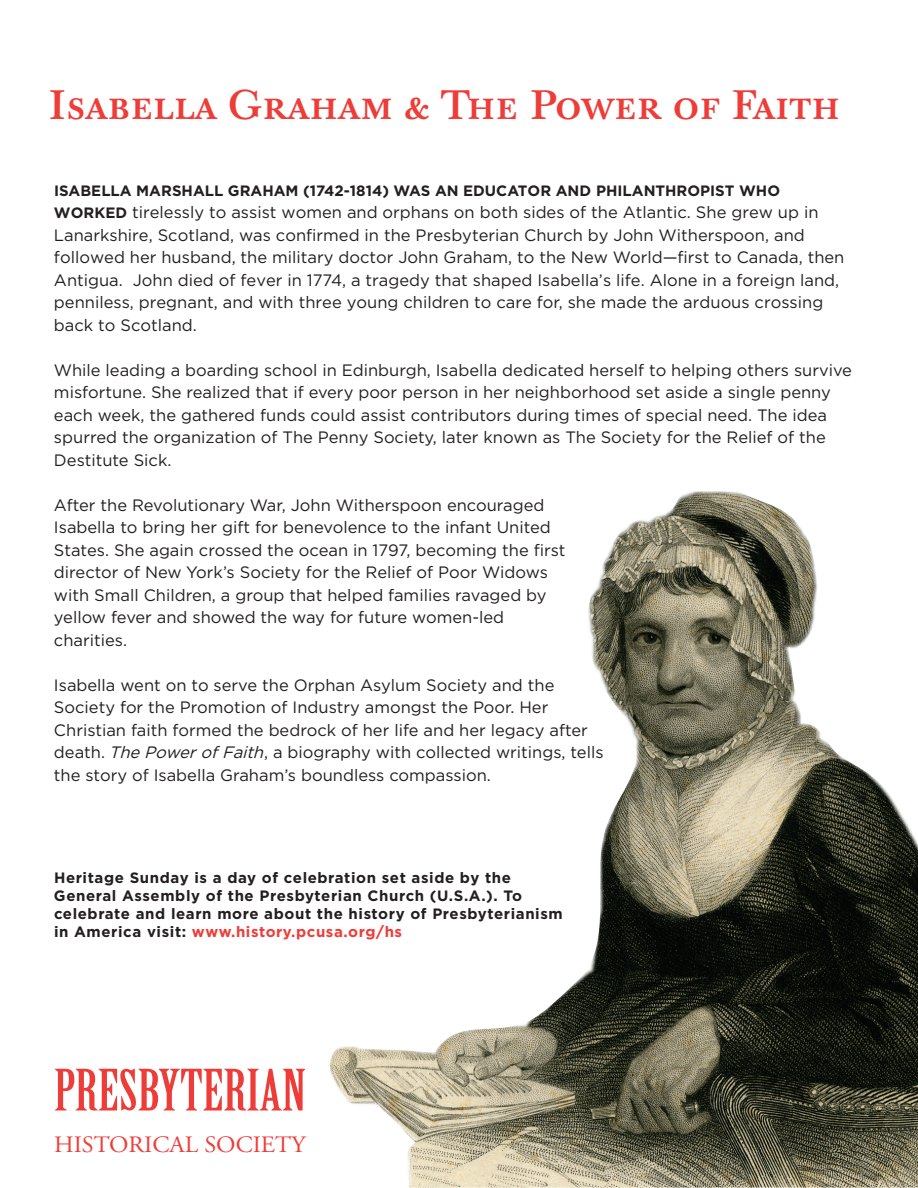
<style>
.page{position:relative;width:918px;height:1188px;background:#fff}
.page>*{position:absolute;margin:0;border:0;box-sizing:border-box;transform-origin:0 0}
.t1{font:55.65px "Birch Std";color:#ee3d39;scale:1.22 1}
.t2{font:500 40.5px "Baskerville 10 Pro";color:#ee3d39}
.t3{font:23.4px "Adobe Garamond Pro";color:#ee3d39;scale:1.04 1}
.t4{font:16.5px/22.5px "Gotham";color:#231f20}
.t5{font:700 15px/18px "Gotham";letter-spacing:.04em;color:#231f20}
.t6{font:700 15px "Gotham";color:#231f20}
.s1{font-weight:700;font-size:15px}
.s2{font-style:italic}
.s3{color:#ee3d39}
</style>
<div class="page">
<img style="left:330px;top:491px;width:588px;height:697px">
<h2 class="t2" style="left:48px;top:80px;width:794px">Isabella Graham &amp; The Power of Faith</h2>
<p class="t6" style="left:54px;top:180px;width:728px">ISABELLA MARSHALL GRAHAM (1742-1814) WAS AN EDUCATOR AND PHILANTHROPIST WHO</p>
<p class="t4" style="left:54px;top:201px;width:792px"><span class="s1">WORKED</span> tirelessly to assist women and orphans on both sides of the Atlantic. She grew up in Lanarkshire, Scotland, was confirmed in the Presbyterian Church by John Witherspoon, and followed her husband, the military doctor John Graham, to the New World—first to Canada, then Antigua. John died of fever in 1774, a tragedy that shaped Isabella’s life. Alone in a foreign land, penniless, pregnant, and with three young children to care for, she made the arduous crossing back to Scotland.</p>
<p class="t4" style="left:54px;top:358px;width:800px">While leading a boarding school in Edinburgh, Isabella dedicated herself to helping others survive misfortune. She realized that if every poor person in her neighborhood set aside a single penny each week, the gathered funds could assist contributors during times of special need. The idea spurred the organization of The Penny Society, later known as The Society for the Relief of the Destitute Sick.</p>
<p class="t4" style="left:54px;top:493px;width:513px">After the Revolutionary War, John Witherspoon encouraged Isabella to bring her gift for benevolence to the infant United States. She again crossed the ocean in 1797, becoming the first director of New York’s Society for the Relief of Poor Widows with Small Children, a group that helped families ravaged by yellow fever and showed the way for future women-led charities.</p>
<p class="t4" style="left:54px;top:673px;width:551px">Isabella went on to serve the Orphan Asylum Society and the Society for the Promotion of Industry amongst the Poor. Her Christian faith formed the bedrock of her life and her legacy after death. <span class="s2">ThePowerofFaith</span>, a biography with collected writings, tells the story of Isabella Graham’s boundless compassion.</p>
<p class="t5" style="left:54px;top:869px;width:510px">Heritage Sunday is a day of celebration set aside by the General Assembly of the Presbyterian Church (U.S.A.). To celebrate and learn more about the history of Presbyterianism in America visit: <span class="s3">www.history.pcusa.org/hs</span></p>
<h1 class="t1" style="left:54px;top:1059px;width:208px">PRESBYTERIAN</h1>
<h3 class="t3" style="left:54px;top:1131px;width:243px">HISTORICAL SOCIETY</h3>
</div>
